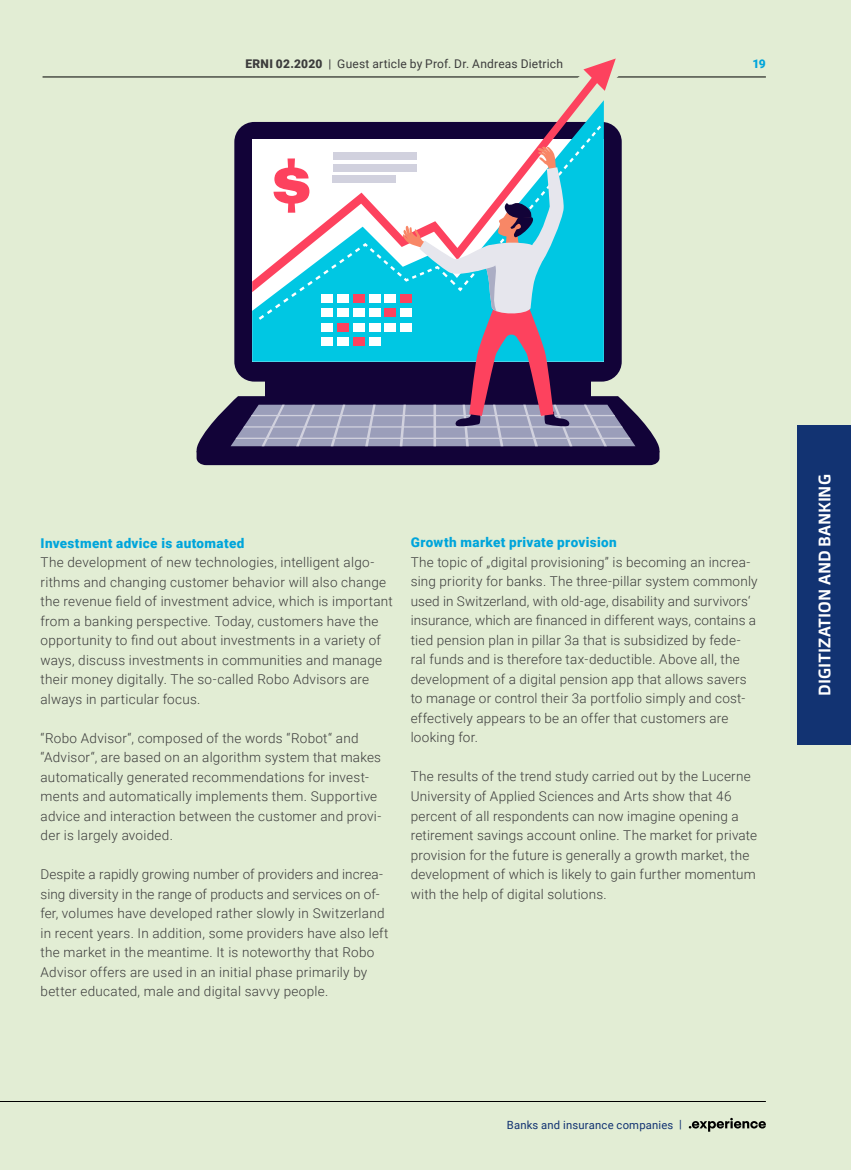
<style>
.page{position:relative;width:851px;height:1170px;background:#fff}
.page>*{position:absolute;margin:0;border:0;box-sizing:border-box;transform-origin:0 0}
.t1{font:700 16.5px "Carnac";letter-spacing:-.005em;color:#fff}
.t2{font:300 13.5px/19.5px "Roboto";letter-spacing:.015em;color:#3c3c3c}
.t3{font:900 13.5px "Roboto";letter-spacing:.025em;color:#00a5db}
.t4{font:12px "Roboto";letter-spacing:.015em;color:#3c3c3c}
.t5{font:900 12px "Roboto";color:#00a5db}
.t6{font:11.25px "Roboto";letter-spacing:.02em;color:#123372}
.s1{font-weight:900}
</style>
<div class="page">
<div style="left:0;top:0;width:850px;height:1169px;background:#e2edd4"></div>
<hr style="left:43px;top:77px;width:722px;height:1px;background:#000">
<div style="left:797px;top:425px;width:53px;height:319px;background:#123372"></div>
<svg style="left:252px;top:76px;width:347px;height:50px"></svg>
<svg style="left:570px;top:58px;width:55px;height:38px"></svg>
<svg style="left:196px;top:126px;width:464px;height:339px"></svg>
<div style="left:333px;top:152px;width:83px;height:7px;background:#d1d1de"></div>
<div style="left:333px;top:164px;width:83px;height:7px;background:#d1d1de"></div>
<div style="left:333px;top:176px;width:63px;height:7px;background:#d1d1de"></div>
<svg style="left:688px;top:1117px;width:78px;height:14px"></svg>
<hr style="left:0;top:1100px;width:765px;height:1px;background:#000">
<p class="t4" style="left:245px;top:58px;width:319px"><span class="s1">ERNI 02.2020</span> | Guest article by Prof. Dr. Andreas Dietrich</p>
<p class="t5" style="left:752px;top:58px;width:15px">19</p>
<p class="t3" style="left:41px;top:537px;width:205px">Investment advice is automated</p>
<p class="t2" style="left:41px;top:553px;width:354px">The development of new technologies, intelligent algo&shy;rithms and changing customer behavior will also change the revenue field of investment advice, which is important from a banking perspective. Today, customers have the opportunity to find out about investments in a variety of ways, discuss investments in communities and manage their money digitally. The so-called Robo Advisors are always in particular focus.</p>
<p class="t2" style="left:41px;top:729px;width:342px">“Robo Advisor“, composed of the words “Robot“ and “Advisor“, are based on an algorithm system that makes automatically generated recommendations for invest&shy;ments and automatically implements them. Supportive advice and interaction between the customer and provi&shy;der is largely avoided.</p>
<p class="t2" style="left:41px;top:865px;width:349px">Despite a rapidly growing number of providers and increa&shy;sing diversity in the range of products and services on of&shy;fer, volumes have developed rather slowly in Switzerland in recent years. In addition, some providers have also left the market in the meantime. It is noteworthy that Robo Advisor offers are used in an initial phase primarily by better educated, male and digital savvy people.</p>
<p class="t3" style="left:410px;top:533px;width:207px">Growth market private provision</p>
<p class="t2" style="left:410px;top:553px;width:348px">The topic of „digital provisioning” is becoming an increa&shy;sing priority for banks. The three-pillar system commonly used in Switzerland, with old-age, disability and survivors‘ insurance, which are financed in different ways, contains a tied pension plan in pillar 3a that is subsidized by fede&shy;ral funds and is therefore tax-deductible. Above all, the development of a digital pension app that allows savers to manage or control their 3a portfolio simply and cost&shy;effectively appears to be an offer that customers are looking for.</p>
<p class="t2" style="left:410px;top:767px;width:348px">The results of the trend study carried out by the Lucerne University of Applied Sciences and Arts show that 46 percent of all respondents can now imagine opening a retirement savings account online. The market for private provision for the future is generally a growth market, the development of which is likely to gain further momentum with the help of digital solutions.</p>
<p class="t6" style="left:506px;top:1119px;width:176px">Banks and insurance companies |</p>
<p class="t1" style="left:814px;top:695px;width:223px;rotate:-90deg">DIGITIZATION AND BANKING</p>
</div>
